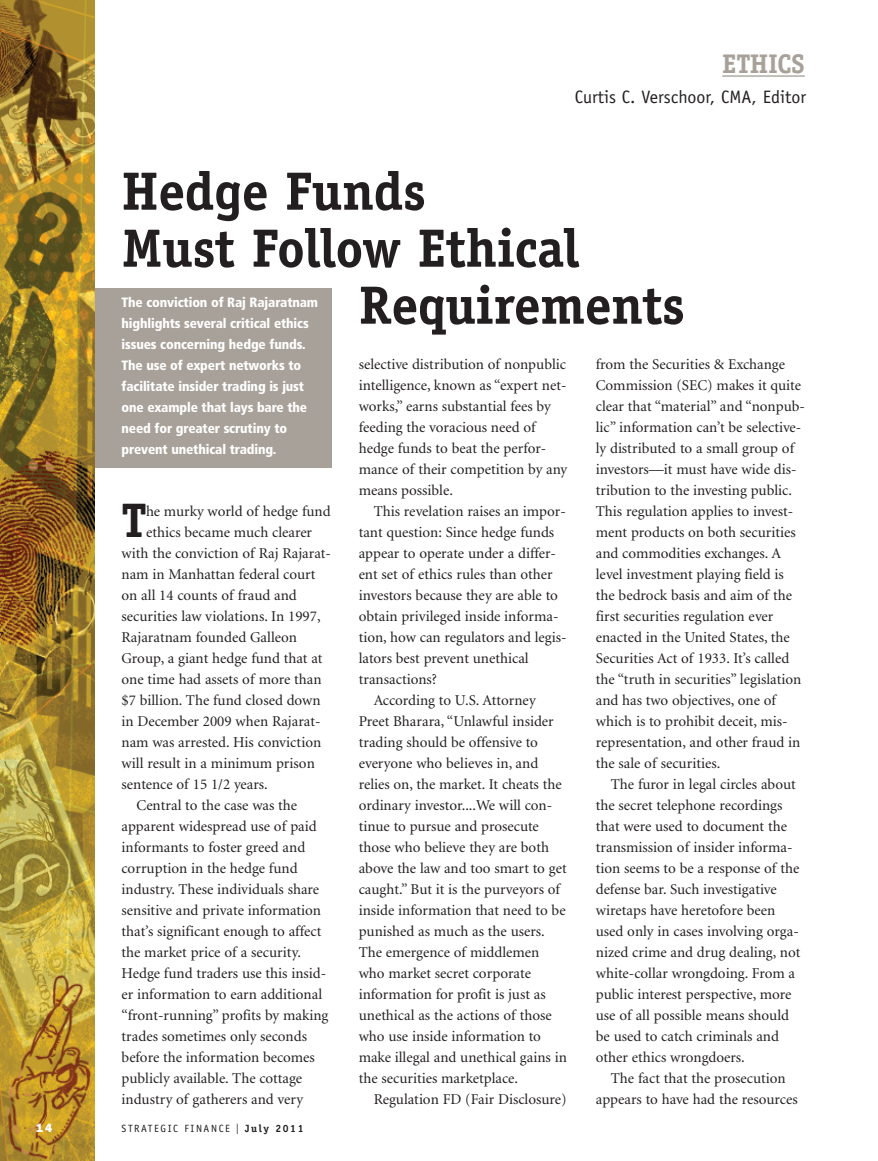
<style>
.page{position:relative;width:878px;height:1161px;background:#fff}
.page>*{position:absolute;margin:0;border:0;box-sizing:border-box;transform-origin:0 0}
.t1{font:700 54px "Officina Serif";letter-spacing:-.01em;color:#231f20}
.t2{font:700 48.6px "Officina Serif";color:#231f20}
.t3{font:700 27px "Officina Serif";letter-spacing:-.015em;color:#a8a199}
.t4{font:18px "Officina Sans";color:#231f20}
.t5{font:15px/21px "Minion";color:#231f20}
.t6{font:900 condensed 13.5px/21px "Frutiger";letter-spacing:-.01em;color:#fff}
.t7{font:800 12px "Franklin Gothic";color:#fff}
.t8{font:10.5px "Officina Sans";letter-spacing:.15em;color:#231f20}
.s1{font-family:"Franklin Gothic";font-size:15px}
.s2{font-family:"Officina Serif";font-weight:700}
</style>
<div class="page">
<hr style="left:722px;top:75px;width:82px;height:2px;background:#a8a199">
<div style="left:90px;top:288px;width:242px;height:180px;background:#a8a199"></div>
<img style="left:0;top:0;width:94px;height:1161px">
<h3 class="t3" style="left:722px;top:54px;width:84px">ETHICS</h3>
<p class="t4" style="left:574px;top:90px;width:233px">Curtis C. Verschoor, CMA, Editor</p>
<h1 class="t1" style="left:122px;top:171px;width:306px">Hedge Funds</h1>
<h1 class="t1" style="left:122px;top:228px;width:459px">Must Follow Ethical</h1>
<h1 class="t1" style="left:359px;top:285px;width:328px">Requirements</h1>
<p class="t6" style="left:122px;top:293px;width:198px">The conviction of Raj Rajaratnam highlights several critical ethics issues concerning hedge funds.<br>The use of expert networks to facilitate insider trading is just one example that lays bare the need for greater scrutiny to prevent unethical trading.</p>
<p class="t5" style="left:358px;top:355px;width:210px">selective distribution of nonpublic intelligence, known as “expert net&shy;works,” earns substantial fees by feeding the voracious need of hedge funds to beat the perfor&shy;mance of their competition by any means possible.</p>
<p class="t5" style="left:373px;top:502px;width:194px">This revelation raises an impor-</p>
<p class="t5" style="left:358px;top:523px;width:197px">tant question: Since hedge funds</p>
<p class="t5" style="left:358px;top:544px;width:199px">appear to operate under a differ-</p>
<p class="t5" style="left:358px;top:565px;width:195px">ent set of ethics rules than other</p>
<p class="t5" style="left:358px;top:586px;width:201px">investors because they are able to</p>
<p class="t5" style="left:358px;top:607px;width:201px">obtain privileged inside informa-</p>
<p class="t5" style="left:358px;top:628px;width:209px">tion, how can regulators and legis-</p>
<p class="t5" style="left:358px;top:649px;width:171px">lators best prevent unethical</p>
<p class="t5" style="left:358px;top:670px;width:80px">transactions?</p>
<p class="t5" style="left:373px;top:691px;width:163px">According to U.S. Attorney</p>
<p class="t5" style="left:358px;top:712px;width:196px">Preet Bharara, “Unlawful insider</p>
<p class="t5" style="left:358px;top:733px;width:181px">trading should be offensive to</p>
<p class="t5" style="left:358px;top:754px;width:181px">everyone who believes in, and</p>
<p class="t5" style="left:358px;top:775px;width:204px">relies on, the market. It cheats the</p>
<p class="t5" style="left:358px;top:796px;width:195px">ordinary investor....We will con-</p>
<p class="t5" style="left:358px;top:817px;width:182px">tinue to pursue and prosecute</p>
<p class="t5" style="left:358px;top:838px;width:192px">those who believe they are both</p>
<p class="t5" style="left:358px;top:859px;width:209px">above the law and too smart to get</p>
<p class="t5" style="left:358px;top:880px;width:203px">caught.” But it is the purveyors of</p>
<p class="t5" style="left:358px;top:901px;width:208px">inside information that need to be</p>
<p class="t5" style="left:358px;top:922px;width:188px">punished as much as the users.</p>
<p class="t5" style="left:358px;top:943px;width:182px">The emergence of middlemen</p>
<p class="t5" style="left:358px;top:964px;width:174px">who market secret corporate</p>
<p class="t5" style="left:358px;top:985px;width:188px">information for profit is just as</p>
<p class="t5" style="left:358px;top:1006px;width:194px">unethical as the actions of those</p>
<p class="t5" style="left:358px;top:1027px;width:184px">who use inside information to</p>
<p class="t5" style="left:358px;top:1048px;width:210px">make illegal and unethical gains in</p>
<p class="t5" style="left:358px;top:1069px;width:161px">the securities marketplace.</p>
<p class="t5" style="left:373px;top:1090px;width:194px">Regulation FD (Fair Disclosure)</p>
<p class="t5" style="left:595px;top:355px;width:211px">from the Securities &amp; Exchange Commission (SEC) makes it quite clear that “material” and “nonpub&shy;lic” information can’t be selective&shy;ly distributed to a small group of investors—it must have wide dis&shy;tribution to the investing public.<br>This regulation applies to invest&shy;ment products on both securities and commodities exchanges. A level investment playing field is the bedrock basis and aim of the first securities regulation ever enacted in the United States, the Securities Act of 1933. It’s called the “truth in securities” legislation and has two objectives, one of which is to prohibit deceit, mis&shy;representation, and other fraud in the sale of securities.</p>
<p class="t5" style="left:595px;top:775px;width:206px;text-indent:15px">The furor in legal circles about the secret telephone recordings that were used to document the transmission of insider informa&shy;tion seems to be a response of the defense bar. Such investigative wiretaps have heretofore been used only in cases involving orga&shy;nized crime and drug dealing, not white-collar wrongdoing. From a public interest perspective, more use of all possible means should be used to catch criminals and other ethics wrongdoers.</p>
<p class="t5" style="left:595px;top:1069px;width:203px;text-align:center">The fact that the prosecution appears to have had the resources</p>
<h2 class="t2" style="left:122px;top:502px;width:27px">T</h2>
<p class="t5" style="left:146px;top:502px;width:186px">he murky world of hedge fund</p>
<p class="t5" style="left:146px;top:523px;width:167px">ethics became much clearer</p>
<p class="t5" style="left:122px;top:544px;width:211px">with the conviction of Raj Rajarat-</p>
<p class="t5" style="left:122px;top:565px;width:195px">nam in Manhattan federal court</p>
<p class="t5" style="left:121px;top:586px;width:177px">on all 14 counts of fraud and</p>
<p class="t5" style="left:121px;top:607px;width:200px">securities law violations. In 1997,</p>
<p class="t5" style="left:121px;top:628px;width:177px">Rajaratnam founded Galleon</p>
<p class="t5" style="left:121px;top:649px;width:202px">Group, a giant hedge fund that at</p>
<p class="t5" style="left:121px;top:670px;width:201px">one time had assets of more than</p>
<p class="t5" style="left:121px;top:691px;width:201px">$7 billion. The fund closed down</p>
<p class="t5" style="left:121px;top:712px;width:200px">in December 2009 when Rajarat-</p>
<p class="t5" style="left:121px;top:733px;width:201px">nam was arrested. His conviction</p>
<p class="t5" style="left:121px;top:754px;width:195px">will result in a minimum prison</p>
<p class="t5" style="left:121px;top:775px;width:148px">sentence of 15 1/2 years.</p>
<p class="t5" style="left:136px;top:796px;width:162px">Central to the case was the</p>
<p class="t5" style="left:121px;top:817px;width:197px">apparent widespread use of paid</p>
<p class="t5" style="left:121px;top:838px;width:185px">informants to foster greed and</p>
<p class="t5" style="left:121px;top:859px;width:177px">corruption in the hedge fund</p>
<p class="t5" style="left:121px;top:880px;width:199px">industry. These individuals share</p>
<p class="t5" style="left:121px;top:901px;width:201px">sensitive and private information</p>
<p class="t5" style="left:121px;top:922px;width:201px">that’s significant enough to affect</p>
<p class="t5" style="left:121px;top:943px;width:181px">the market price of a security.</p>
<p class="t5" style="left:121px;top:964px;width:206px">Hedge fund traders use this insid-</p>
<p class="t5" style="left:121px;top:985px;width:202px">er information to earn additional</p>
<p class="t5" style="left:121px;top:1006px;width:208px">“front-running” profits by making</p>
<p class="t5" style="left:121px;top:1027px;width:187px">trades sometimes only seconds</p>
<p class="t5" style="left:121px;top:1048px;width:195px">before the information becomes</p>
<p class="t5" style="left:121px;top:1069px;width:182px">publicly available. The cottage</p>
<p class="t5" style="left:121px;top:1090px;width:183px">industry of gatherers and very</p>
<p class="t7" style="left:36px;top:1124px;width:18px">14</p>
<p class="t8" style="left:122px;top:1125px;width:183px">STRATEGIC FINANCE <span class="s1">I</span> <span class="s2">July 2011</span></p>
</div>
